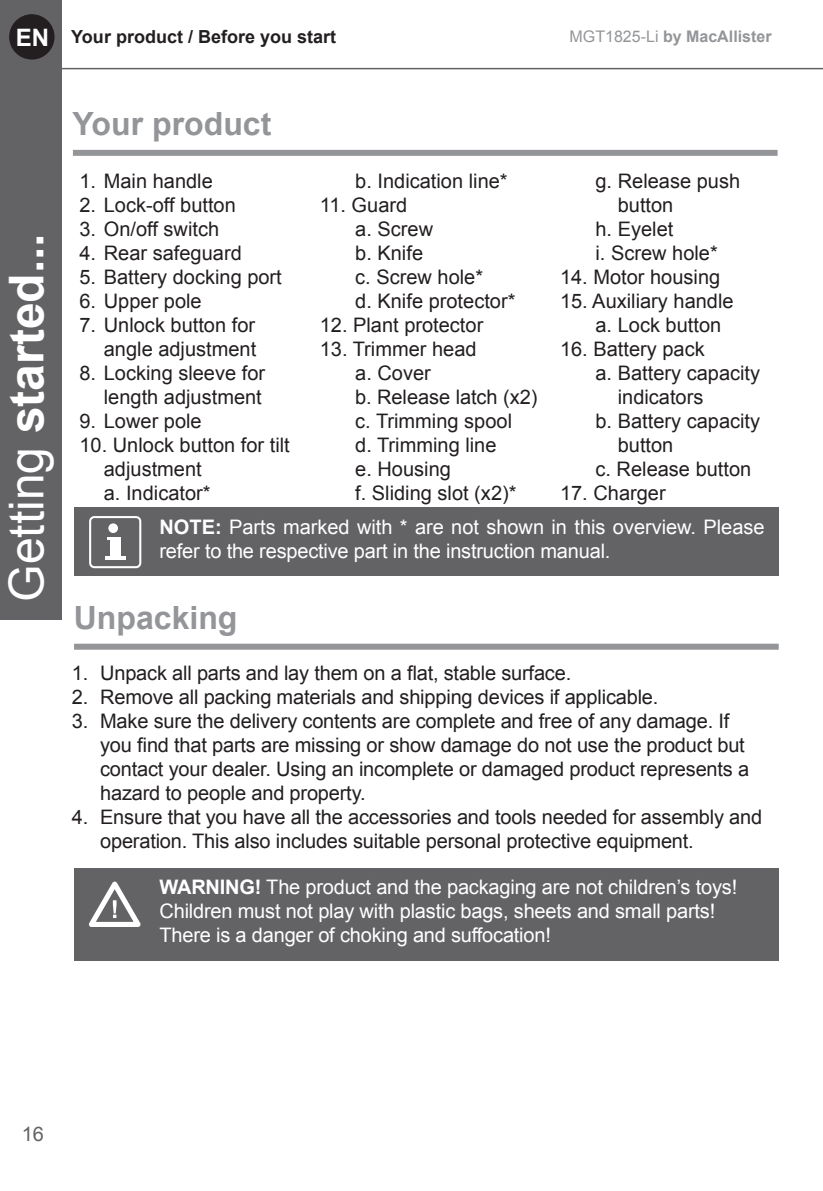
<style>
.page{position:relative;width:823px;height:1191px;background:#fff}
.page>*{position:absolute;margin:0;border:0;box-sizing:border-box;transform-origin:0 0}
.t1{font:700 48px "Arial";color:#fff}
.t2{font:700 32px "Arial";color:#939598}
.t3{font:700 24px "Arial";color:#fff}
.t4{font:20px "Arial";color:#231f20}
.t5{font:20px/24px "Arial";letter-spacing:-.01em;color:#fff}
.t6{font:20px "Arial";color:#636366}
.t7{font:700 18px "Arial";color:#231f20}
.t8{font:700 16px "Arial";color:#939598}
.s1{font-weight:400}
.s2{font-weight:700}
</style>
<div class="page">
<div style="left:0;top:0;width:61px;height:619px;background:#636366"></div>
<div style="left:9px;top:14px;width:45px;height:46px;background:#231f20;border-radius:50%"></div>
<hr style="left:50px;top:68px;width:772px;height:1px;background:#636366">
<div style="left:73px;top:150px;width:704px;height:6px;background:#939598"></div>
<div style="left:74px;top:508px;width:704px;height:68px;background:#636366"></div>
<div style="left:89px;top:516px;width:52px;height:52px;border:2px solid #fff;border-radius:4px"></div>
<div style="left:108px;top:523px;width:10px;height:10px;background:#fff;border-radius:50%"></div>
<div style="left:110px;top:537px;width:11px;height:20px;background:#fff"></div>
<hr style="left:105px;top:556px;width:20px;height:4px;background:#fff">
<div style="left:74px;top:643px;width:704px;height:6px;background:#939598"></div>
<div style="left:74px;top:867px;width:704px;height:93px;background:#636366"></div>
<svg style="left:88px;top:881px;width:53px;height:46px"></svg>
<p class="t3" style="left:16px;top:22px;width:35px">EN</p>
<p class="t7" style="left:71px;top:25px;width:266px">Your product / Before you start</p>
<p class="t8" style="left:569px;top:25px;width:203px"><span class="s1">MGT1825-Li</span> by MacAllister</p>
<h1 class="t1" style="left:-6px;top:601px;width:370px;rotate:-90deg"><span class="s1">Getting</span> started...</h1>
<p class="t2" style="left:73px;top:103px;width:200px">Your product</p>
<p class="t4" style="left:79px;top:167px;width:135px">1. Main handle</p>
<p class="t4" style="left:79px;top:191px;width:158px">2. Lock-off button</p>
<p class="t4" style="left:79px;top:215px;width:141px">3. On/off switch</p>
<p class="t4" style="left:79px;top:239px;width:164px">4. Rear safeguard</p>
<p class="t4" style="left:79px;top:263px;width:204px">5. Battery docking port</p>
<p class="t4" style="left:79px;top:287px;width:124px">6. Upper pole</p>
<p class="t4" style="left:79px;top:311px;width:177px">7. Unlock button for</p>
<p class="t4" style="left:104px;top:335px;width:154px">angle adjustment</p>
<p class="t4" style="left:79px;top:359px;width:187px">8. Locking sleeve for</p>
<p class="t4" style="left:104px;top:383px;width:159px">length adjustment</p>
<p class="t4" style="left:79px;top:407px;width:124px">9. Lower pole</p>
<p class="t4" style="left:79px;top:431px;width:212px">10. Unlock button for tilt</p>
<p class="t4" style="left:104px;top:455px;width:99px">adjustment</p>
<p class="t4" style="left:104px;top:479px;width:108px">a. Indicator*</p>
<p class="t4" style="left:355px;top:167px;width:154px">b. Indication line*</p>
<p class="t4" style="left:319px;top:191px;width:89px">11. Guard</p>
<p class="t4" style="left:355px;top:215px;width:79px">a. Screw</p>
<p class="t4" style="left:355px;top:239px;width:69px">b. Knife</p>
<p class="t4" style="left:355px;top:263px;width:129px">c. Screw hole*</p>
<p class="t4" style="left:355px;top:287px;width:162px">d. Knife protector*</p>
<p class="t4" style="left:319px;top:311px;width:165px">12. Plant protector</p>
<p class="t4" style="left:319px;top:335px;width:158px">13. Trimmer head</p>
<p class="t4" style="left:355px;top:359px;width:77px">a. Cover</p>
<p class="t4" style="left:355px;top:383px;width:184px">b. Release latch (x2)</p>
<p class="t4" style="left:355px;top:407px;width:158px">c. Trimming spool</p>
<p class="t4" style="left:355px;top:431px;width:143px">d. Trimming line</p>
<p class="t4" style="left:355px;top:455px;width:97px">e. Housing</p>
<p class="t4" style="left:355px;top:479px;width:163px">f. Sliding slot (x2)*</p>
<p class="t4" style="left:595px;top:167px;width:146px">g. Release push</p>
<p class="t4" style="left:617px;top:191px;width:57px">button</p>
<p class="t4" style="left:595px;top:215px;width:79px">h. Eyelet</p>
<p class="t4" style="left:595px;top:239px;width:124px">i. Screw hole*</p>
<p class="t4" style="left:559px;top:263px;width:162px">14. Motor housing</p>
<p class="t4" style="left:559px;top:287px;width:175px">15. Auxiliary handle</p>
<p class="t4" style="left:595px;top:311px;width:127px">a. Lock button</p>
<p class="t4" style="left:559px;top:335px;width:146px">16. Battery pack</p>
<p class="t4" style="left:595px;top:359px;width:166px">a. Battery capacity</p>
<p class="t4" style="left:617px;top:383px;width:87px">indicators</p>
<p class="t4" style="left:595px;top:407px;width:166px">b. Battery capacity</p>
<p class="t4" style="left:617px;top:431px;width:57px">button</p>
<p class="t4" style="left:595px;top:455px;width:157px">c. Release button</p>
<p class="t4" style="left:559px;top:479px;width:107px">17. Charger</p>
<p class="t5" style="left:159px;top:515px;width:606px"><span class="s2">NOTE:</span> Parts marked with * are not shown in this overview. Please refer to the respective part in the instruction manual.</p>
<p class="t2" style="left:74px;top:596px;width:165px">Unpacking</p>
<p class="t4" style="left:72px;top:660px;width:500px">1. Unpack all parts and lay them on a flat, stable surface.</p>
<p class="t4" style="left:72px;top:684px;width:587px">2. Remove all packing materials and shipping devices if applicable.</p>
<p class="t4" style="left:72px;top:708px;width:658px">3. Make sure the delivery contents are complete and free of any damage. If</p>
<p class="t4" style="left:100px;top:732px;width:645px">you find that parts are missing or show damage do not use the product but</p>
<p class="t4" style="left:100px;top:756px;width:650px">contact your dealer. Using an incomplete or damaged product represents a</p>
<p class="t4" style="left:100px;top:780px;width:267px">hazard to people and property.</p>
<p class="t4" style="left:72px;top:804px;width:691px">4. Ensure that you have all the accessories and tools needed for assembly and</p>
<p class="t4" style="left:100px;top:828px;width:594px">operation. This also includes suitable personal protective equipment.</p>
<p class="t5" style="left:159px;top:875px;width:579px"><span class="s2">WARNING!</span> The product and the packaging are not children’s toys!</p>
<p class="t5" style="left:159px;top:899px;width:557px">Children must not play with plastic bags, sheets and small parts!<br>There is a danger of choking and suffocation!</p>
<p class="t6" style="left:22px;top:1121px;width:24px">16</p>
</div>
